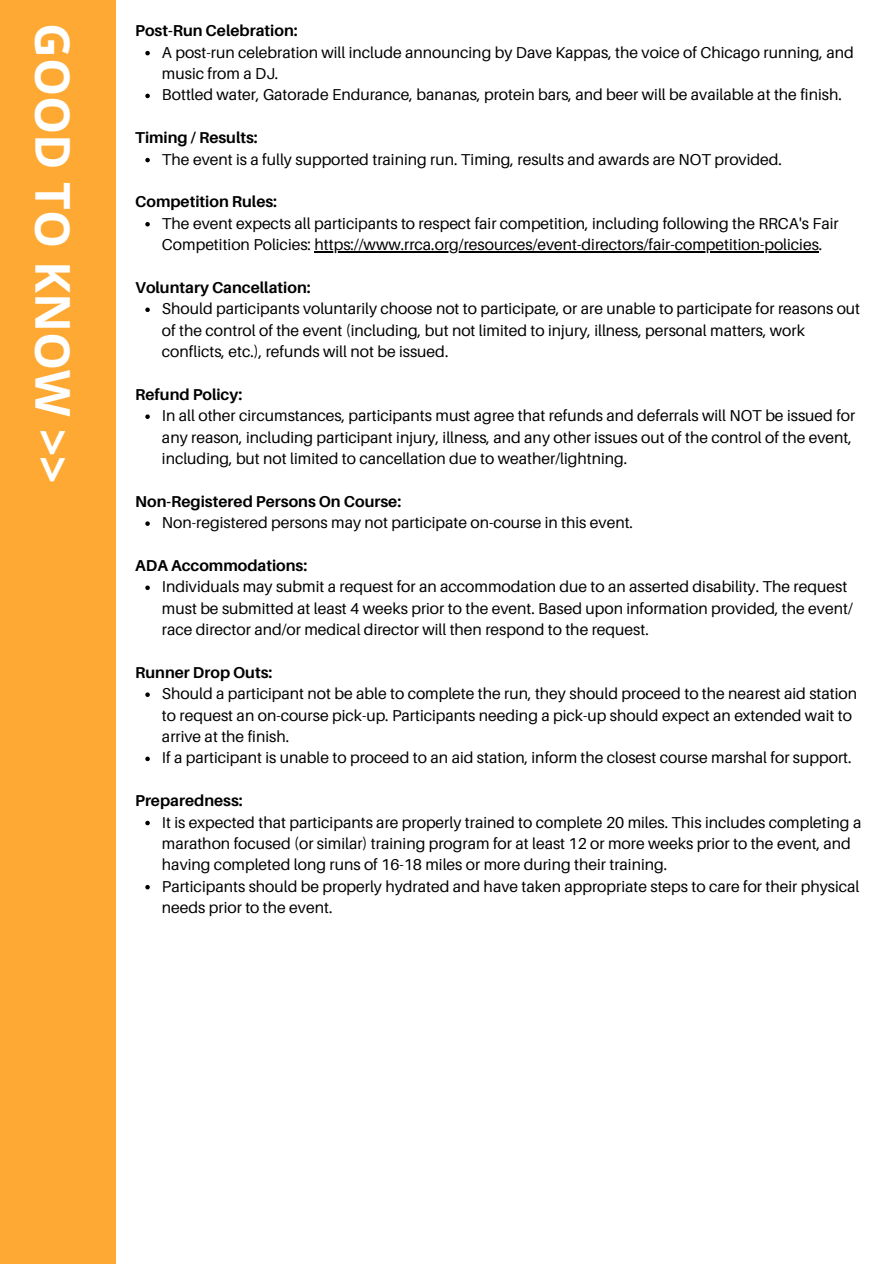
<style>
.page{position:relative;width:894px;height:1264px;background:#fff}
.page>*{position:absolute;margin:0;border:0;box-sizing:border-box;transform-origin:0 0}
.t1{font:700 48px "Open Sans";color:#fff}
.t2{font:15.75px/21.3px "Aileron";color:#000}
.t3{font:700 15.75px "Aileron";color:#000}
.s1{font-weight:700}
</style>
<div class="page">
<div style="left:0;top:0;width:115px;height:1263px;background:#fea933"></div>
<svg style="left:145px;top:51px;width:5px;height:4px"></svg>
<svg style="left:145px;top:94px;width:5px;height:4px"></svg>
<svg style="left:145px;top:158px;width:5px;height:4px"></svg>
<svg style="left:145px;top:222px;width:5px;height:4px"></svg>
<hr style="left:314px;top:251px;width:504px;height:1px;background:#000">
<svg style="left:145px;top:307px;width:5px;height:5px"></svg>
<svg style="left:145px;top:414px;width:5px;height:5px"></svg>
<svg style="left:145px;top:521px;width:5px;height:5px"></svg>
<svg style="left:145px;top:585px;width:5px;height:5px"></svg>
<svg style="left:145px;top:692px;width:5px;height:5px"></svg>
<svg style="left:145px;top:756px;width:5px;height:5px"></svg>
<svg style="left:145px;top:820px;width:5px;height:5px"></svg>
<svg style="left:145px;top:885px;width:5px;height:4px"></svg>
<h2 class="t1" style="left:87px;top:23px;width:462px;rotate:90deg">GOOD TO KNOW &gt;&gt;</h2>
<p class="t3" style="left:135px;top:21px;width:164px">Post-Run Celebration:</p>
<h1 class="t2" style="left:162px;top:41px;width:693px">A post-run celebration will include announcing by Dave Kappas, the voice of Chicago running, and music from a DJ.</h1>
<h2 class="t2" style="left:162px;top:84px;width:681px">Bottled water, Gatorade Endurance, bananas, protein bars, and beer will be available at the finish.</h2>
<p class="t3" style="left:135px;top:128px;width:124px">Timing / Results:</p>
<p class="t2" style="left:162px;top:148px;width:621px">The event is a fully supported training run. Timing, results and awards are NOT provided.</p>
<h2 class="t3" style="left:135px;top:192px;width:143px">Competition Rules:</h2>
<p class="t2" style="left:162px;top:212px;width:678px">The event expects all participants to respect fair competition, including following the RRCA's Fair<br>Competition Policies: https://www.rrca.org/resources/event-directors/fair-competition-policies.</p>
<h2 class="t2" style="left:162px;top:276px;width:699px;text-indent:-27px"><span class="s1">Voluntary Cancellation:<br></span>Should participants voluntarily choose not to participate, or are unable to participate for reasons out</h2>
<p class="t2" style="left:162px;top:319px;width:644px">of the control of the event (including, but not limited to injury, illness, personal matters, work conflicts, etc.), refunds will not be issued.</p>
<p class="t3" style="left:135px;top:384px;width:108px">Refund Policy:</p>
<h2 class="t2" style="left:162px;top:405px;width:694px">In all other circumstances, participants must agree that refunds and deferrals will NOT be issued for any reason, including participant injury, illness, and any other issues out of the control of the event, including, but not limited to cancellation due to weather/lightning.</h2>
<p class="t3" style="left:135px;top:491px;width:267px">Non-Registered Persons On Course:</p>
<h2 class="t2" style="left:162px;top:511px;width:472px">Non-registered persons may not participate on-course in this event.</h2>
<p class="t3" style="left:135px;top:555px;width:174px">ADA Accommodations:</p>
<h2 class="t2" style="left:162px;top:576px;width:692px">Individuals may submit a request for an accommodation due to an asserted disability. The request must be submitted at least 4 weeks prior to the event. Based upon information provided, the event/ race director and/or medical director will then respond to the request.</h2>
<p class="t3" style="left:135px;top:662px;width:139px">Runner Drop Outs:</p>
<h2 class="t2" style="left:162px;top:682px;width:696px">Should a participant not be able to complete the run, they should proceed to the nearest aid station to request an on-course pick-up. Participants needing a pick-up should expect an extended wait to arrive at the finish.</h2>
<p class="t2" style="left:162px;top:747px;width:691px">If a participant is unable to proceed to an aid station, inform the closest course marshal for support.</p>
<h2 class="t3" style="left:135px;top:790px;width:109px">Preparedness:</h2>
<p class="t2" style="left:162px;top:811px;width:700px">It is expected that participants are properly trained to complete 20 miles. This includes completing a marathon focused (or similar) training program for at least 12 or more weeks prior to the event, and having completed long runs of 16-18 miles or more during their training.</p>
<p class="t2" style="left:162px;top:875px;width:698px">Participants should be properly hydrated and have taken appropriate steps to care for their physical needs prior to the event.</p>
</div>
